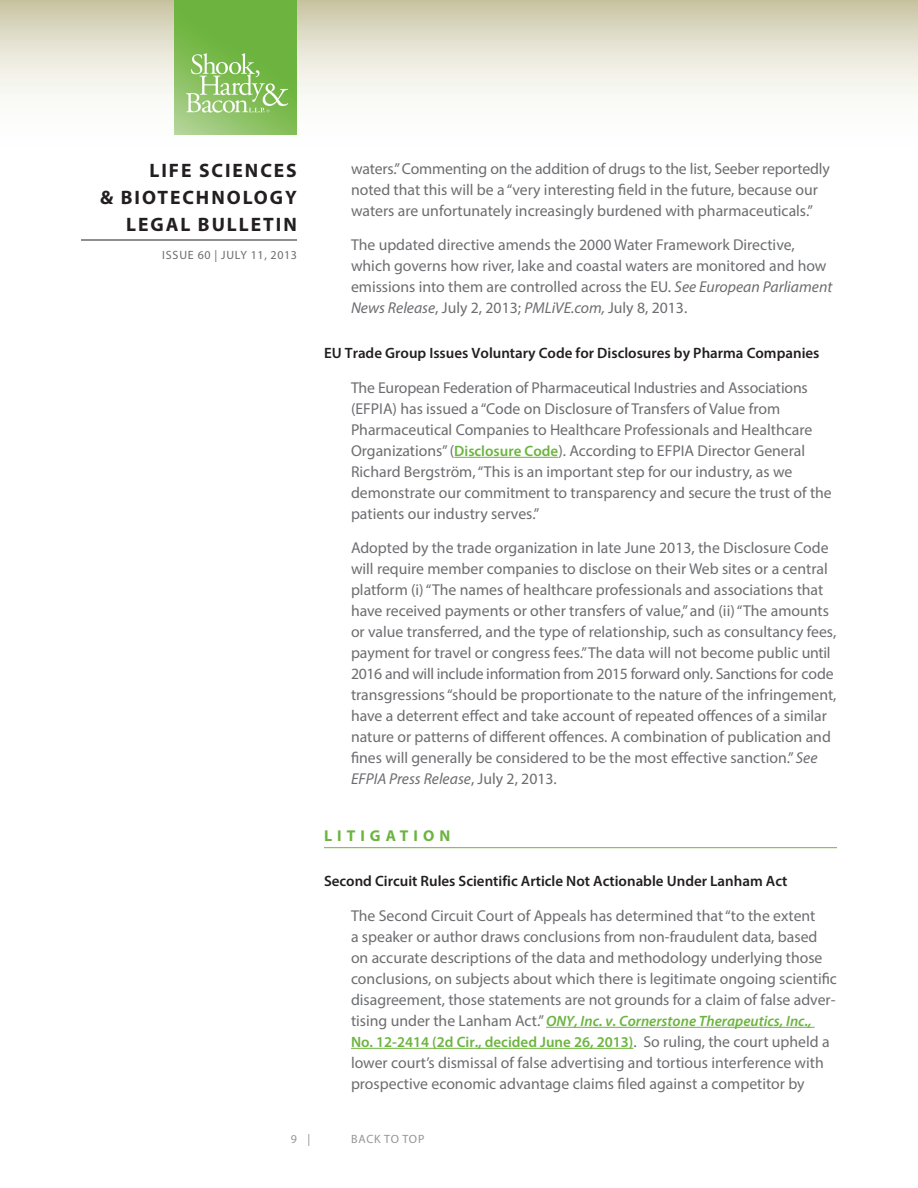
<style>
.page{position:relative;width:918px;height:1188px;background:#fff}
.page>*{position:absolute;margin:0;border:0;box-sizing:border-box;transform-origin:0 0}
.t1{font:700 19.5px/27px "Myriad Pro";letter-spacing:.1em;color:#231f20;text-align:right}
.Body{font:15.75px/21px "Myriad Pro";color:#6c6d70}
.Head{font:700 15.75px "Myriad Pro";letter-spacing:.32em;color:#6cb43f}
.Subhead{font:600 15px "Myriad Pro";color:#231f20}
.t2{font:12px "Myriad Pro";letter-spacing:.06em;color:#6c6d70}
.t3{font:12px "Myriad Pro";letter-spacing:.06em;color:#939598}
.s1{font-style:italic}
.s2{font-weight:600;font-size:15px;color:#6cb43f}
.s3{font-weight:600;font-style:italic;font-size:15px;color:#6cb43f}
</style>
<div class="page">
<svg style="left:0;top:0;width:918px;height:135px"></svg>
<hr style="left:81px;top:240px;width:216px;height:1px;background:#231f20">
<img style="left:175px;top:0;width:122px;height:135px">
<hr style="left:454px;top:457px;width:104px;height:1px;background:#6cb43f">
<hr style="left:324px;top:847px;width:513px;height:1px;background:#6cb43f">
<hr style="left:546px;top:1027px;width:269px;height:1px;background:#6cb43f">
<hr style="left:351px;top:1048px;width:282px;height:1px;background:#6cb43f">
<p class="t1" style="left:100px;top:156px;width:198px">LIFE SCIENCES<br>&amp; BIOTECHNOLOGY<br>LEGAL BULLETIN</p>
<p class="t2" style="left:162px;top:248px;width:136px">ISSUE 60 | JULY 11, 2013</p>
<p class="Body" style="left:351px;top:158px;width:480px">waters.” Commenting on the addition of drugs to the list, Seeber reportedly noted that this will be a “very interesting field in the future, because our waters are unfortunately increasingly burdened with pharmaceuticals.”</p>
<p class="Body" style="left:351px;top:234px;width:483px">The updated directive amends the 2000 Water Framework Directive, which governs how river, lake and coastal waters are monitored and how emissions into them are controlled across the EU. <span class="s1">See European Parliament News Release</span>, July 2, 2013; <span class="s1">PMLiVE.com,</span> July 8, 2013.</p>
<p class="Subhead" style="left:324px;top:344px;width:497px">EU Trade Group Issues Voluntary Code for Disclosures by Pharma Companies</p>
<p class="Body" style="left:351px;top:377px;width:482px">The European Federation of Pharmaceutical Industries and Associations (EFPIA) has issued a “Code on Disclosure of Transfers of Value from Pharmaceutical Companies to Healthcare Professionals and Healthcare Organizations” (<span class="s2">Disclosure Code</span>). According to EFPIA Director General Richard Bergström, “This is an important step for our industry, as we demonstrate our commitment to transparency and secure the trust of the patients our industry serves.”</p>
<p class="Body" style="left:351px;top:537px;width:487px">Adopted by the trade organization in late June 2013, the Disclosure Code will require member companies to disclose on their Web sites or a central platform (i) “The names of healthcare professionals and associations that have received payments or other transfers of value,” and (ii) “The amounts or value transferred, and the type of relationship, such as consultancy fees, payment for travel or congress fees.” The data will not become public until 2016 and will include information from 2015 forward only. Sanctions for code transgressions “should be proportionate to the nature of the infringement, have a deterrent effect and take account of repeated offences of a similar nature or patterns of different offences. A combination of publication and fines will generally be considered to be the most effective sanction.” <span class="s1">See EFPIA Press Release</span>, July 2, 2013.</p>
<p class="Head" style="left:324px;top:826px;width:128px">LITIGATION</p>
<p class="Subhead" style="left:324px;top:872px;width:465px">Second Circuit Rules Scientific Article Not Actionable Under Lanham Act</p>
<p class="Body" style="left:351px;top:905px;width:487px">The Second Circuit Court of Appeals has determined that “to the extent<br>a speaker or author draws conclusions from non-fraudulent data, based on accurate descriptions of the data and methodology underlying those conclusions, on subjects about which there is legitimate ongoing scientific disagreement, those statements are not grounds for a claim of false adver-</p>
<p class="Body" style="left:351px;top:1010px;width:480px">tising under the Lanham Act.” <span class="s3">ONY, Inc. v. Cornerstone Therapeutics, Inc.,<br></span><span class="s2">No. 12-2414 (2d Cir., decided June 26, 2013)</span>. So ruling, the court upheld a</p>
<p class="Body" style="left:351px;top:1052px;width:474px">lower court’s dismissal of false advertising and tortious interference with prospective economic advantage claims filed against a competitor by</p>
<p class="t3" style="left:291px;top:1132px;width:21px">9 |</p>
<p class="t3" style="left:351px;top:1132px;width:75px">BACK TO TOP</p>
</div>
